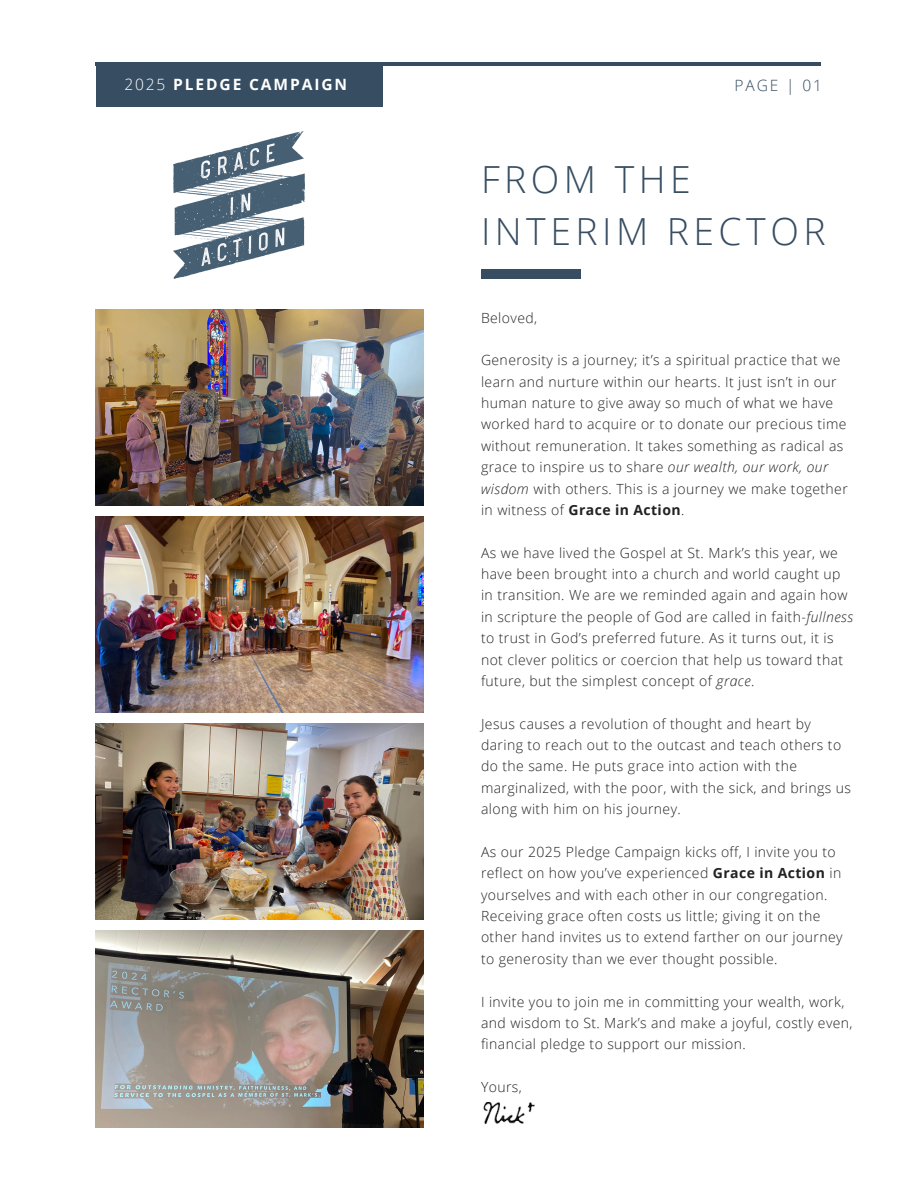
<style>
.page{position:relative;width:918px;height:1188px;background:#fff}
.page>*{position:absolute;margin:0;border:0;box-sizing:border-box;transform-origin:0 0}
.t1{font:300 37.35px/51.9px "Open Sans";letter-spacing:.12em;color:#364d62}
.t2{font:700 15.6px "Open Sans";letter-spacing:.12em;color:#fff}
.t3{font:300 15.6px "Open Sans";letter-spacing:.12em;color:#364d62}
.t4{font:300 13.95px/21.3px "Open Sans";letter-spacing:.03em;color:#222}
.s1{font-weight:300}
.s2{font-style:italic}
.s3{font-weight:700}
</style>
<div class="page">
<img style="left:96px;top:309px;width:327px;height:196px">
<img style="left:96px;top:516px;width:327px;height:196px">
<img style="left:96px;top:723px;width:327px;height:196px">
<img style="left:96px;top:930px;width:327px;height:197px">
<hr style="left:96px;top:62px;width:725px;height:4px;background:#364d62">
<div style="left:96px;top:62px;width:287px;height:44px;background:#364d62"></div>
<div style="left:481px;top:269px;width:100px;height:9px;background:#364d62"></div>
<img style="left:483px;top:1102px;width:52px;height:23px">
<img style="left:173px;top:131px;width:132px;height:148px">
<h2 class="t2" style="left:124px;top:73px;width:224px"><span class="s1">2025</span> PLEDGE CAMPAIGN</h2>
<p class="t3" style="left:735px;top:74px;width:89px">PAGE | 01</p>
<h2 class="t1" style="left:481px;top:152px;width:346px">FROM THE<br>INTERIM RECTOR</h2>
<p class="t4" style="left:481px;top:307px;width:58px">Beloved,</p>
<h1 class="t4" style="left:481px;top:349px;width:368px">Generosity is a journey; it’s a spiritual practice that we learn and nurture within our hearts. It just isn’t in our human nature to give away so much of what we have worked hard to acquire or to donate our precious time without remuneration. It takes something as radical as grace to inspire us to share <span class="s2">our wealth, our work, our wisdom</span> with others. This is a journey we make together in witness of <span class="s3">Grace in Action</span>.</h1>
<p class="t4" style="left:481px;top:542px;width:373px">As we have lived the Gospel at St. Mark’s this year, we have been brought into a church and world caught up in transition. We are we reminded again and again how in scripture the people of God are called in faith-<span class="s2">fullness </span>to trust in God’s preferred future. As it turns out, it is not clever politics or coercion that help us toward that future, but the simplest concept of <span class="s2">grace</span>.</p>
<p class="t4" style="left:481px;top:713px;width:372px">Jesus causes a revolution of thought and heart by daring to reach out to the outcast and teach others to do the same. He puts grace into action with the marginalized, with the poor, with the sick, and brings us along with him on his journey.</p>
<p class="t4" style="left:481px;top:841px;width:363px">As our 2025 Pledge Campaign kicks off, I invite you to reflect on how you’ve experienced <span class="s3">Grace in Action</span> in yourselves and with each other in our congregation.<br>Receiving grace often costs us little; giving it on the other hand invites us to extend farther on our journey to generosity than we ever thought possible.</p>
<p class="t4" style="left:481px;top:991px;width:373px">I invite you to join me in committing your wealth, work, and wisdom to St. Mark’s and make a joyful, costly even, financial pledge to support our mission.</p>
<p class="t4" style="left:481px;top:1076px;width:42px">Yours,</p>
</div>
